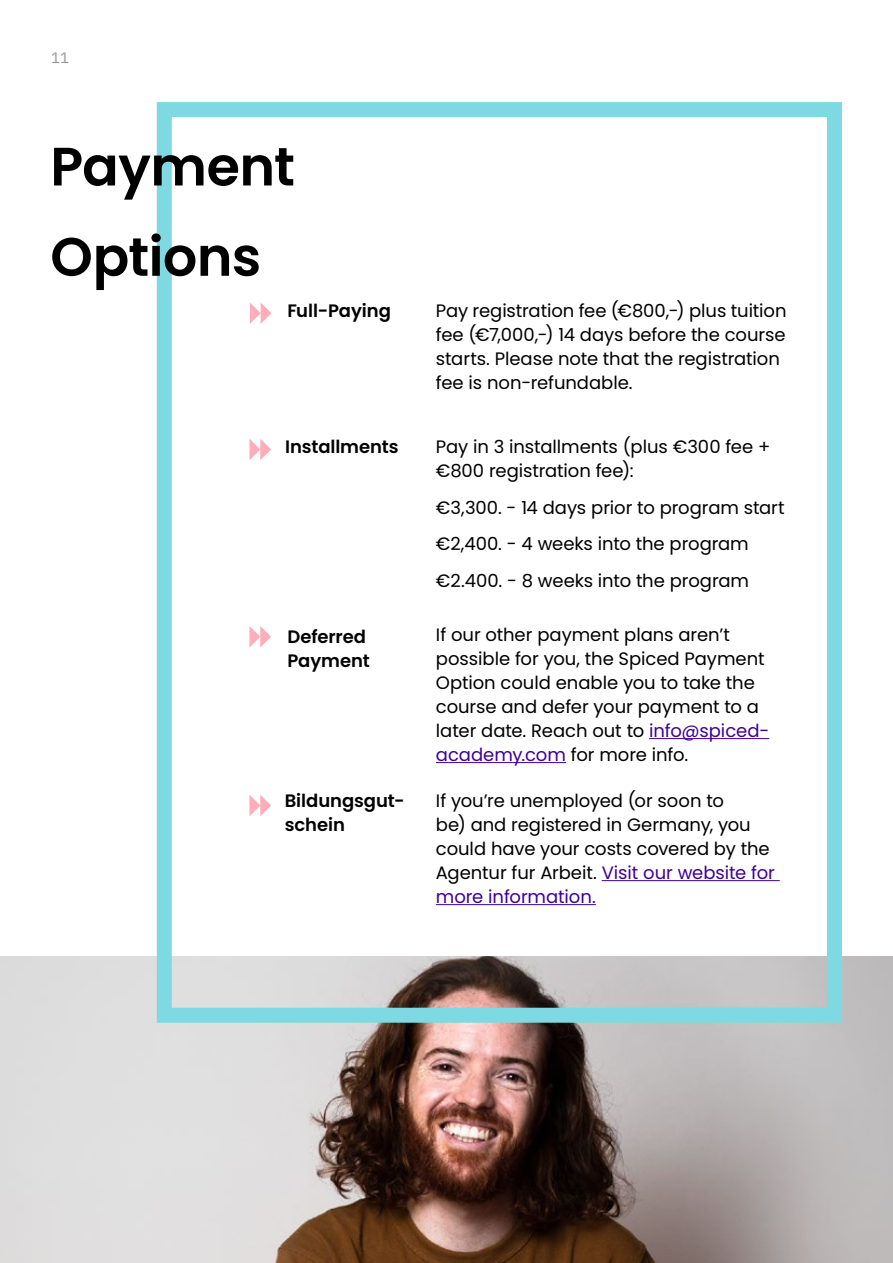
<style>
.page{position:relative;width:893px;height:1263px;background:#fff}
.page>*{position:absolute;margin:0;border:0;box-sizing:border-box;transform-origin:0 0}
.t1{font:600 54px/90.3px "Poppins";letter-spacing:-.01em;color:#000}
.t2{font:18px/24px "Poppins";letter-spacing:-.005em;color:#000}
.t3{font:600 18px/24px "Poppins";letter-spacing:-.005em;color:#000}
.t4{font:15px "IBM Plex Mono";color:#969696}
.s1{color:#3f0097}
</style>
<div class="page">
<img style="left:0;top:956px;width:893px;height:307px">
<div style="left:157px;top:102px;width:685px;height:921px;border:15px solid #7fd9e2"></div>
<svg style="left:250px;top:302px;width:21px;height:22px"></svg>
<svg style="left:249px;top:439px;width:22px;height:21px"></svg>
<hr style="left:649px;top:738px;width:120px;height:1px;background:#3f0097">
<hr style="left:436px;top:762px;width:130px;height:1px;background:#3f0097">
<svg style="left:249px;top:626px;width:22px;height:22px"></svg>
<hr style="left:602px;top:880px;width:178px;height:1px;background:#3f0097">
<hr style="left:436px;top:904px;width:160px;height:1px;background:#3f0097">
<svg style="left:249px;top:795px;width:22px;height:21px"></svg>
<p class="t4" style="left:51px;top:46px;width:19px">11</p>
<h1 class="t1" style="left:50px;top:122px;width:246px">Payment<br>Options</h1>
<p class="t3" style="left:288px;top:299px;width:105px">Full-Paying</p>
<p class="t2" style="left:436px;top:299px;width:352px">Pay registration fee (€800,-) plus tuition fee (€7,000,-) 14 days before the course starts. Please note that the registration fee is non-refundable.</p>
<p class="t3" style="left:285px;top:434px;width:115px">Installments</p>
<p class="t2" style="left:436px;top:434px;width:336px">Pay in 3 installments (plus €300 fee + €800 registration fee):</p>
<p class="t2" style="left:436px;top:489px;width:350px;line-height:36.8px">€3,300. - 14 days prior to program start €2,400. - 4 weeks into the program €2.400. - 8 weeks into the program</p>
<p class="t3" style="left:288px;top:624px;width:84px">Deferred<br>Payment</p>
<p class="t2" style="left:436px;top:622px;width:335px">If our other payment plans aren’t possible for you, the Spiced Payment Option could enable you to take the course and defer your payment to a later date. Reach out to <span class="s1">info@spiced&shy;academy.com</span> for more info.</p>
<p class="t3" style="left:285px;top:789px;width:121px">Bildungsgut&shy;schein</p>
<p class="t2" style="left:436px;top:789px;width:341px">If you’re unemployed (or soon to<br>be) and registered in Germany, you could have your costs covered by the<br>Agentur fur Arbeit. <span class="s1">Visit our website for more information.</span></p>
</div>
